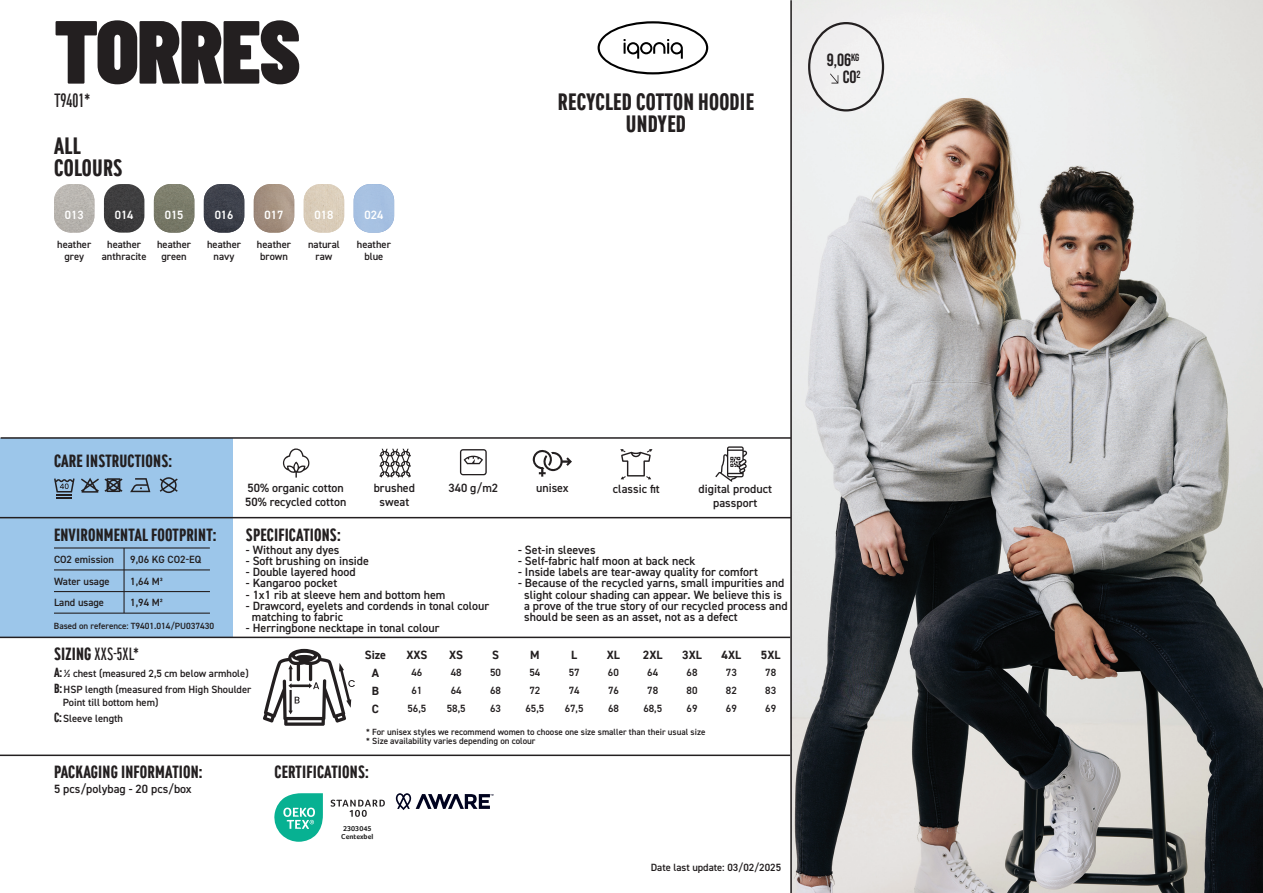
<style>
.page{position:relative;width:1263px;height:893px;background:#fff}
.page>*{position:absolute;margin:0;border:0;box-sizing:border-box;transform-origin:0 0}
.t1{font:900 89.4px "Barlow Condensed";letter-spacing:-.02em;color:#231f20}
.t2{font:700 condensed 24.15px/22.2px "DIN2014";letter-spacing:.01em;color:#231f20;text-align:center}
.t3{font:condensed 19.5px "DIN2014";color:#231f20}
.t4{font:700 condensed 18px "DIN2014";letter-spacing:.01em;color:#231f20}
.t5{font:condensed 18px "DIN2014";letter-spacing:.01em;color:#231f20}
.t6{font:17.7px/16.8px "Bebas Neue";color:#231f20;text-align:right}
.t7{font:600 12px/11.2px "DIN2014";color:#231f20}
.t8{font:700 12px/18px "DIN2014";color:#231f20;text-align:center}
.t9{font:600 12px "DIN2014";color:#fff}
.t10{font:600 10.5px/12px "DIN2014";color:#231f20;text-align:center}
.t11{font:600 9px/9px "DIN2014";color:#231f20}
.t12{font:700 7.35px/8.9px "Foco";color:#222}
.s1{font-weight:700}
.s2{font-weight:700;font-stretch:condensed;font-size:13.5px}
</style>
<div class="page">
<img style="left:792px;top:0;width:470px;height:893px">
<div style="left:0;top:439px;width:232px;height:199px;background:#9cc6ea"></div>
<svg style="left:160px;top:477px;width:18px;height:16px"></svg>
<svg style="left:130px;top:478px;width:20px;height:14px"></svg>
<svg style="left:81px;top:478px;width:42px;height:15px"></svg>
<svg style="left:54px;top:478px;width:21px;height:20px"></svg>
<svg style="left:274px;top:793px;width:49px;height:49px"></svg>
<svg style="left:331px;top:800px;width:54px;height:17px"></svg>
<svg style="left:396px;top:793px;width:97px;height:17px"></svg>
<svg style="left:598px;top:21px;width:110px;height:53px"></svg>
<hr style="left:790px;top:0;width:2px;height:893px;background:#231f20">
<hr style="left:1px;top:437px;width:790px;height:2px;background:#231f20">
<hr style="left:0;top:517px;width:791px;height:1px;background:#231f20">
<hr style="left:0;top:755px;width:790px;height:1px;background:#231f20">
<hr style="left:0;top:637px;width:790px;height:1px;background:#231f20">
<hr style="left:123px;top:548px;width:2px;height:65px;background:#231f20">
<hr style="left:54px;top:569px;width:156px;height:1px;background:#231f20">
<hr style="left:54px;top:591px;width:156px;height:1px;background:#231f20">
<hr style="left:54px;top:547px;width:156px;height:1px;background:#231f20">
<hr style="left:54px;top:613px;width:156px;height:1px;background:#231f20">
<div style="left:808px;top:22px;width:76px;height:90px;border:2px solid #231f20;border-radius:50%"></div>
<svg style="left:830px;top:73px;width:8px;height:11px"></svg>
<svg style="left:620px;top:449px;width:32px;height:30px"></svg>
<svg style="left:460px;top:449px;width:27px;height:26px"></svg>
<svg style="left:283px;top:448px;width:27px;height:30px"></svg>
<svg style="left:715px;top:446px;width:32px;height:36px"></svg>
<svg style="left:379px;top:449px;width:32px;height:28px"></svg>
<svg style="left:532px;top:450px;width:40px;height:27px"></svg>
<img style="left:54px;top:184px;width:40px;height:49px">
<img style="left:104px;top:184px;width:40px;height:49px">
<img style="left:154px;top:184px;width:40px;height:49px">
<img style="left:204px;top:184px;width:40px;height:49px">
<img style="left:254px;top:184px;width:40px;height:49px">
<img style="left:304px;top:184px;width:40px;height:49px">
<img style="left:354px;top:184px;width:40px;height:49px">
<svg style="left:263px;top:649px;width:92px;height:77px"></svg>
<h1 class="t1" style="left:54px;top:-12px;width:248px">TORRES</h1>
<h3 class="t3" style="left:54px;top:87px;width:37px">T9401*</h3>
<h2 class="t2" style="left:54px;top:134px;width:70px;text-align:left">ALL<br>COLOURS</h2>
<p class="t9" style="left:65px;top:207px;width:20px">013</p>
<p class="t9" style="left:115px;top:207px;width:20px">014</p>
<p class="t9" style="left:165px;top:207px;width:20px">015</p>
<p class="t9" style="left:215px;top:207px;width:20px">016</p>
<p class="t9" style="left:265px;top:207px;width:20px">017</p>
<p class="t9" style="left:315px;top:207px;width:20px">018</p>
<p class="t9" style="left:364px;top:207px;width:20px">024</p>
<p class="t10" style="left:57px;top:238px;width:36px">heather grey</p>
<p class="t10" style="left:102px;top:238px;width:46px">heather anthracite</p>
<p class="t10" style="left:157px;top:238px;width:36px">heather green</p>
<p class="t10" style="left:207px;top:238px;width:36px">heather navy</p>
<p class="t10" style="left:257px;top:238px;width:36px;text-align:left">heather brown</p>
<p class="t10" style="left:308px;top:238px;width:33px">natural raw</p>
<p class="t10" style="left:357px;top:238px;width:36px">heather blue</p>
<h2 class="t2" style="left:558px;top:90px;width:198px">RECYCLED COTTON HOODIE<br>UNDYED</h2>
<h3 class="t6" style="left:827px;top:52px;width:36px">9,06<sup>KG<br></sup>CO<sup>2</sup></h3>
<h3 class="t4" style="left:54px;top:449px;width:120px">CARE INSTRUCTIONS:</h3>
<h3 class="t4" style="left:54px;top:522px;width:164px">ENVIRONMENTAL FOOTPRINT:</h3>
<p class="t10" style="left:54px;top:553px;width:61px">CO2 emission</p>
<p class="t10" style="left:130px;top:553px;width:73px">9,06 KG CO2-EQ</p>
<p class="t10" style="left:54px;top:575px;width:57px">Water usage</p>
<p class="t10" style="left:130px;top:575px;width:34px">1,64 M³</p>
<p class="t10" style="left:54px;top:596px;width:52px">Land usage</p>
<p class="t10" style="left:130px;top:596px;width:34px">1,94 M²</p>
<p class="t11" style="left:54px;top:621px;width:162px">Based on reference: T9401.014/PU037430</p>
<p class="t7" style="left:248px;top:482px;width:98px">50% organic cotton</p>
<p class="t7" style="left:448px;top:482px;width:51px">340 g/m2</p>
<p class="t7" style="left:613px;top:483px;width:48px">classic fit</p>
<p class="t7" style="left:245px;top:496px;width:103px">50% recycled cotton</p>
<p class="t7" style="left:374px;top:481px;width:43px;line-height:13.5px;text-align:center">brushed sweat</p>
<p class="t7" style="left:536px;top:482px;width:34px">unisex</p>
<p class="t7" style="left:699px;top:482px;width:75px;line-height:13.5px;text-align:center">digital product passport</p>
<h3 class="t4" style="left:246px;top:522px;width:96px">SPECIFICATIONS:</h3>
<p class="t7" style="left:246px;top:544px;width:95px">- Without any dyes</p>
<p class="t7" style="left:246px;top:555px;width:125px">- Soft brushing on inside</p>
<p class="t7" style="left:246px;top:566px;width:111px">- Double layered hood</p>
<p class="t7" style="left:246px;top:577px;width:93px">- Kangaroo pocket</p>
<p class="t7" style="left:246px;top:589px;width:201px">- 1x1 rib at sleeve hem and bottom hem</p>
<p class="t7" style="left:252px;top:600px;width:239px;text-indent:-6px">- Drawcord, eyelets and cordends in tonal colour matching to fabric</p>
<p class="t7" style="left:246px;top:622px;width:195px">- Herringbone necktape in tonal colour</p>
<p class="t7" style="left:518px;top:544px;width:79px">- Set-in sleeves</p>
<p class="t7" style="left:518px;top:555px;width:179px">- Self-fabric half moon at back neck</p>
<p class="t7" style="left:518px;top:566px;width:241px">- Inside labels are tear-away quality for comfort</p>
<p class="t7" style="left:524px;top:577px;width:265px;text-indent:-6px">- Because of the recycled yarns, small impurities and slight colour shading can appear. We believe this is a prove of the true story of our recycled process and should be seen as an asset, not as a defect</p>
<h3 class="t5" style="left:54px;top:642px;width:86px"><span class="s1">SIZING</span> XXS-5XL*</h3>
<p class="t10" style="left:54px;top:665px;width:199px;line-height:16.2px;text-align:left"><span class="s2">A:</span>½ chest (measured 2,5 cm below armhole)<br><span class="s2">B:</span>HSP length (measured from High Shoulder</p>
<p class="t10" style="left:54px;top:694px;width:106px;line-height:16.2px;text-align:left;text-indent:9px">Point till bottom hem)<br><span class="s2">C:</span>Sleeve length</p>
<p class="t8" style="left:365px;top:645px;width:23px">Size<br>A<br>B<br>C</p>
<p class="t8" style="left:406px;top:645px;width:23px">XXS</p>
<p class="t8" style="left:449px;top:645px;width:15px">XS</p>
<p class="t8" style="left:492px;top:645px;width:8px">S</p>
<p class="t8" style="left:530px;top:645px;width:11px">M</p>
<p class="t8" style="left:571px;top:645px;width:8px">L</p>
<p class="t8" style="left:607px;top:645px;width:15px">XL</p>
<p class="t8" style="left:643px;top:645px;width:21px">2XL</p>
<p class="t8" style="left:682px;top:645px;width:21px">3XL</p>
<p class="t8" style="left:721px;top:645px;width:21px">4XL</p>
<p class="t8" style="left:761px;top:645px;width:21px">5XL</p>
<p class="t10" style="left:411px;top:666px;width:12px">46</p>
<p class="t10" style="left:451px;top:666px;width:12px">48</p>
<p class="t10" style="left:490px;top:666px;width:12px">50</p>
<p class="t10" style="left:529px;top:666px;width:12px">54</p>
<p class="t10" style="left:569px;top:666px;width:12px">57</p>
<p class="t10" style="left:608px;top:666px;width:12px">60</p>
<p class="t10" style="left:647px;top:666px;width:12px">64</p>
<p class="t10" style="left:687px;top:666px;width:12px">68</p>
<p class="t10" style="left:726px;top:666px;width:12px">73</p>
<p class="t10" style="left:765px;top:666px;width:12px">78</p>
<p class="t10" style="left:411px;top:684px;width:12px">61</p>
<p class="t10" style="left:451px;top:684px;width:12px">64</p>
<p class="t10" style="left:490px;top:684px;width:12px">68</p>
<p class="t10" style="left:529px;top:684px;width:12px">72</p>
<p class="t10" style="left:569px;top:684px;width:12px">74</p>
<p class="t10" style="left:608px;top:684px;width:12px">76</p>
<p class="t10" style="left:647px;top:684px;width:12px">78</p>
<p class="t10" style="left:687px;top:684px;width:12px">80</p>
<p class="t10" style="left:726px;top:684px;width:12px">82</p>
<p class="t10" style="left:765px;top:684px;width:12px">83</p>
<p class="t10" style="left:407px;top:702px;width:20px">56,5</p>
<p class="t10" style="left:447px;top:702px;width:20px">58,5</p>
<p class="t10" style="left:490px;top:702px;width:12px">63</p>
<p class="t10" style="left:525px;top:702px;width:20px">65,5</p>
<p class="t10" style="left:565px;top:702px;width:20px">67,5</p>
<p class="t10" style="left:608px;top:702px;width:12px">68</p>
<p class="t10" style="left:643px;top:702px;width:20px">68,5</p>
<p class="t10" style="left:687px;top:702px;width:12px">69</p>
<p class="t10" style="left:726px;top:702px;width:12px">69</p>
<p class="t10" style="left:765px;top:702px;width:12px">69</p>
<p class="t11" style="left:366px;top:727px;width:341px">* For unisex styles we recommend women to choose one size smaller than their usual size * Size availability varies depending on colour</p>
<h3 class="t4" style="left:54px;top:760px;width:150px">PACKAGING INFORMATION:</h3>
<p class="t7" style="left:54px;top:783px;width:139px">5 pcs/polybag - 20 pcs/box</p>
<h3 class="t4" style="left:275px;top:760px;width:96px">CERTIFICATIONS:</h3>
<p class="t12" style="left:341px;top:824px;width:34px">2303045<br>Centexbel</p>
<p class="t10" style="left:651px;top:861px;width:132px">Date last update: 03/02/2025</p>
</div>
